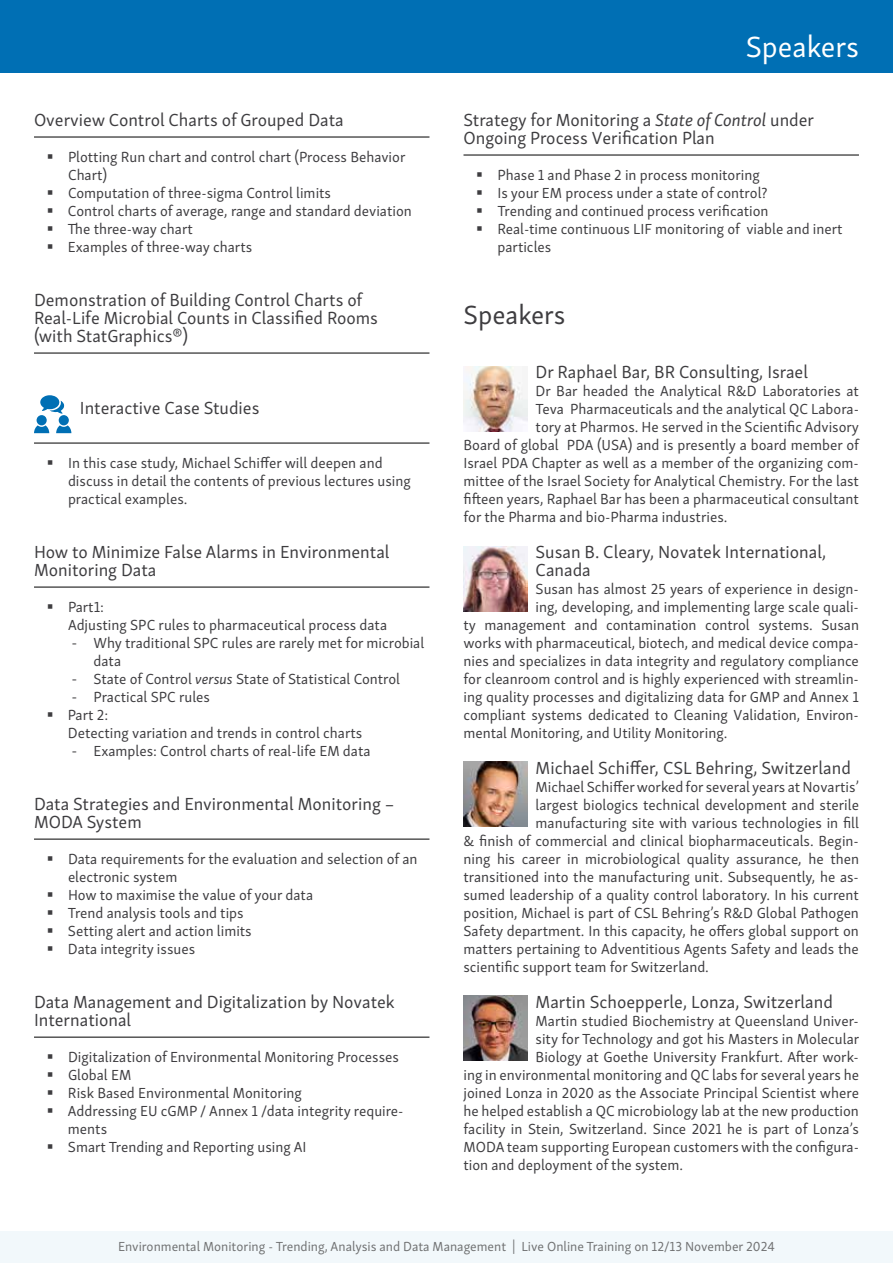
<style>
.page{position:relative;width:893px;height:1263px;background:#fff}
.page>*{position:absolute;margin:0;border:0;box-sizing:border-box;transform-origin:0 0}
.t1{font:30px "Skolar Sans Latn";color:#fff}
.t2{font:27px "Skolar Sans Latn";color:#3e3d40}
.t3{font:18px/18px "Skolar Sans Latn";color:#3e3d40}
.t4{font:15px/18px "Skolar Sans Latn";color:#3e3d40}
.t5{font:13.5px "Skolar Sans Latn";color:#707172}
.s1{font-family:"Myriad Pro"}
.s2{font-style:italic}
</style>
<div class="page">
<div style="left:0;top:0;width:893px;height:72px;background:#006fb4"></div>
<hr style="left:34px;top:137px;width:395px;height:1px;background:#000">
<hr style="left:34px;top:353px;width:395px;height:1px;background:#000">
<hr style="left:34px;top:443px;width:395px;height:1px;background:#000">
<hr style="left:34px;top:587px;width:395px;height:1px;background:#000">
<hr style="left:34px;top:839px;width:395px;height:1px;background:#000">
<hr style="left:34px;top:1037px;width:395px;height:1px;background:#000">
<svg style="left:40px;top:395px;width:24px;height:19px"></svg>
<div style="left:37px;top:415px;width:10px;height:10px;background:#006fb4;border-radius:50%"></div>
<svg style="left:34px;top:425px;width:15px;height:8px"></svg>
<div style="left:59px;top:415px;width:10px;height:10px;background:#006fb4;border-radius:50%"></div>
<svg style="left:56px;top:425px;width:15px;height:8px"></svg>
<hr style="left:463px;top:155px;width:396px;height:1px;background:#000">
<img style="left:463px;top:367px;width:64px;height:64px">
<img style="left:463px;top:547px;width:64px;height:64px">
<img style="left:463px;top:761px;width:64px;height:65px">
<img style="left:463px;top:995px;width:64px;height:65px">
<div style="left:0;top:1231px;width:893px;height:32px;background:#f2f8fb"></div>
<p class="t3" style="left:34px;top:109px;width:311px">Overview Control Charts of Grouped Data</p>
<p class="t4" style="left:68px;top:147px;width:345px">Plotting Run chart and control chart (Process Behavior Chart)<br>Computation of three-sigma Control limits<br>Control charts of average, range and standard deviation The three-way chart<br>Examples of three-way charts</p>
<p class="t3" style="left:34px;top:289px;width:346px">Demonstration of Building Control Charts of<br>Real-Life Microbial Counts in Classified Rooms (with StatGraphics®)</p>
<p class="t3" style="left:80px;top:397px;width:181px">Interactive Case Studies</p>
<p class="t4" style="left:68px;top:453px;width:344px">In this case study, Michael Schiffer will deepen and discuss in detail the contents of previous lectures using practical examples.</p>
<p class="t3" style="left:34px;top:541px;width:357px">How to Minimize False Alarms in Environmental<br>Monitoring Data</p>
<p class="t4" style="left:68px;top:597px;width:321px">Part1:<br>Adjusting SPC rules to pharmaceutical process data</p>
<p class="t4" style="left:94px;top:633px;width:332px;text-indent:-21px"><span class="s1">-</span> Why traditional SPC rules are rarely met for microbial data</p>
<p class="t4" style="left:72px;top:669px;width:329px"><span class="s1">-</span> State of Control <span class="s2">versus</span> State of Statistical Control</p>
<p class="t4" style="left:68px;top:687px;width:296px"><span class="s1">-</span> Practical SPC rules<br>Part 2:<br>Detecting variation and trends in control charts</p>
<p class="t4" style="left:72px;top:741px;width:300px"><span class="s1">-</span> Examples: Control charts of real-life EM data</p>
<p class="t3" style="left:34px;top:793px;width:362px">Data Strategies and Environmental Monitoring –<br>MODA System</p>
<p class="t4" style="left:68px;top:849px;width:351px">Data requirements for the evaluation and selection of an electronic system<br>How to maximise the value of your data<br>Trend analysis tools and tips<br>Setting alert and action limits<br>Data integrity issues</p>
<p class="t3" style="left:34px;top:991px;width:362px">Data Management and Digitalization by Novatek<br>International</p>
<p class="t4" style="left:68px;top:1047px;width:337px">Digitalization of Environmental Monitoring Processes Global EM<br>Risk Based Environmental Monitoring<br>Addressing EU cGMP / Annex 1 /data integrity require&shy;ments<br>Smart Trending and Reporting using AI</p>
<h1 class="t1" style="left:746px;top:24px;width:115px">Speakers</h1>
<p class="t3" style="left:463px;top:109px;width:352px">Strategy for Monitoring a <span class="s2">State of Control</span> under<br>Ongoing Process Verification Plan</p>
<p class="t4" style="left:497px;top:165px;width:347px">Phase 1 and Phase 2 in process monitoring<br>Is your EM process under a state of control?<br>Trending and continued process verification<br>Real-time continuous LIF monitoring of viable and inert particles</p>
<h2 class="t2" style="left:463px;top:294px;width:103px">Speakers</h2>
<p class="t3" style="left:536px;top:361px;width:274px">Dr Raphael Bar, BR Consulting, Israel</p>
<p class="t4" style="left:536px;top:381px;width:325px">Dr Bar headed the Analytical R&amp;D Laboratories at</p>
<p class="t4" style="left:536px;top:399px;width:325px">Teva Pharmaceuticals and the analytical QC Labora-</p>
<p class="t4" style="left:536px;top:417px;width:325px">tory at Pharmos. He served in the Scientific Advisory</p>
<p class="t4" style="left:463px;top:435px;width:397px">Board of global PDA (USA) and is presently a board member of</p>
<p class="t4" style="left:463px;top:453px;width:397px">Israel PDA Chapter as well as a member of the organizing com-</p>
<p class="t4" style="left:463px;top:471px;width:397px">mittee of the Israel Society for Analytical Chemistry. For the last</p>
<p class="t4" style="left:463px;top:489px;width:397px">fifteen years, Raphael Bar has been a pharmaceutical consultant</p>
<p class="t4" style="left:463px;top:507px;width:265px">for the Pharma and bio-Pharma industries.</p>
<p class="t3" style="left:536px;top:541px;width:292px">Susan B. Cleary, Novatek International,<br>Canada</p>
<p class="t4" style="left:536px;top:579px;width:325px">Susan has almost 25 years of experience in design-</p>
<p class="t4" style="left:536px;top:597px;width:325px">ing, developing, and implementing large scale quali-</p>
<p class="t4" style="left:463px;top:615px;width:397px">ty management and contamination control systems. Susan</p>
<p class="t4" style="left:463px;top:633px;width:397px">works with pharmaceutical, biotech, and medical device compa-</p>
<p class="t4" style="left:463px;top:651px;width:397px">nies and specializes in data integrity and regulatory compliance</p>
<p class="t4" style="left:463px;top:669px;width:397px">for cleanroom control and is highly experienced with streamlin-</p>
<p class="t4" style="left:463px;top:687px;width:397px">ing quality processes and digitalizing data for GMP and Annex 1</p>
<p class="t4" style="left:463px;top:705px;width:397px">compliant systems dedicated to Cleaning Validation, Environ-</p>
<p class="t4" style="left:463px;top:723px;width:265px">mental Monitoring, and Utility Monitoring.</p>
<p class="t3" style="left:536px;top:757px;width:317px">Michael Schiffer, CSL Behring, Switzerland</p>
<p class="t4" style="left:536px;top:777px;width:325px">Michael Schiffer worked for several years at Novartis’</p>
<p class="t4" style="left:536px;top:795px;width:325px">largest biologics technical development and sterile</p>
<p class="t4" style="left:536px;top:813px;width:325px">manufacturing site with various technologies in fill</p>
<p class="t4" style="left:463px;top:831px;width:397px">&amp; finish of commercial and clinical biopharmaceuticals. Begin-</p>
<p class="t4" style="left:463px;top:849px;width:397px">ning his career in microbiological quality assurance, he then</p>
<p class="t4" style="left:463px;top:867px;width:397px">transitioned into the manufacturing unit. Subsequently, he as-</p>
<p class="t4" style="left:463px;top:885px;width:397px">sumed leadership of a quality control laboratory. In his current</p>
<p class="t4" style="left:463px;top:903px;width:397px">position, Michael is part of CSL Behring’s R&amp;D Global Pathogen</p>
<p class="t4" style="left:463px;top:921px;width:397px">Safety department. In this capacity, he offers global support on</p>
<p class="t4" style="left:463px;top:939px;width:397px">matters pertaining to Adventitious Agents Safety and leads the</p>
<p class="t4" style="left:463px;top:957px;width:247px">scientific support team for Switzerland.</p>
<p class="t3" style="left:536px;top:991px;width:299px">Martin Schoepperle, Lonza, Switzerland</p>
<p class="t4" style="left:536px;top:1011px;width:325px">Martin studied Biochemistry at Queensland Univer-</p>
<p class="t4" style="left:536px;top:1029px;width:325px">sity for Technology and got his Masters in Molecular</p>
<p class="t4" style="left:536px;top:1047px;width:325px">Biology at Goethe University Frankfurt. After work-</p>
<p class="t4" style="left:463px;top:1065px;width:397px">ing in environmental monitoring and QC labs for several years he</p>
<p class="t4" style="left:463px;top:1083px;width:397px">joined Lonza in 2020 as the Associate Principal Scientist where</p>
<p class="t4" style="left:463px;top:1101px;width:397px">he helped establish a QC microbiology lab at the new production</p>
<p class="t4" style="left:463px;top:1119px;width:397px">facility in Stein, Switzerland. Since 2021 he is part of Lonza’s</p>
<p class="t4" style="left:463px;top:1137px;width:397px">MODA team supporting European customers with the configura-</p>
<p class="t4" style="left:463px;top:1155px;width:221px">tion and deployment of the system.</p>
<p class="t5" style="left:118px;top:1236px;width:658px">Environmental Monitoring - Trending, Analysis and Data Management | Live Online Training on 12/13 November 2024</p>
</div>
